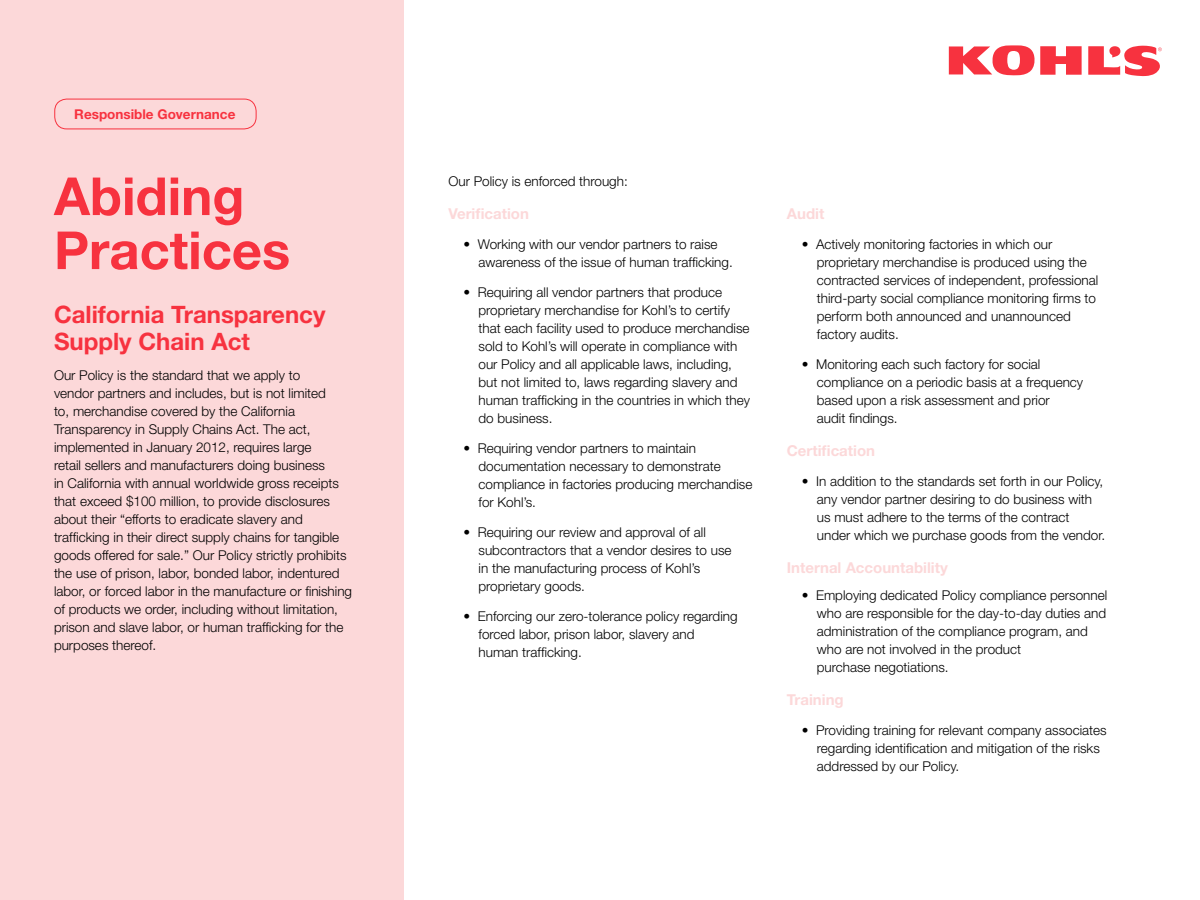
<style>
.page{position:relative;width:1200px;height:900px;background:#fff}
.page>*{position:absolute;margin:0;border:0;box-sizing:border-box;transform-origin:0 0}
.t1{font:700 52.5px/54px "Helvetica Neue";color:#f7323f}
.t2{font:700 24px/27px "Helvetica Neue";color:#f7323f}
.t3{font:700 15px "Helvetica Neue";color:#fcd8d9}
.t4{font:300 13.5px/18px "Helvetica Neue";color:#000}
.t5{font:700 13.5px "Helvetica Neue";color:#f7323f}
</style>
<div class="page">
<div style="left:0;top:0;width:404px;height:900px;background:#fcd8d9"></div>
<div style="left:54px;top:99px;width:202px;height:30px;border:1px solid #f7323f;border-radius:12px"></div>
<svg style="left:949px;top:45px;width:213px;height:31px"></svg>
<p class="t5" style="left:74px;top:106px;width:163px">Responsible Governance</p>
<h1 class="t1" style="left:54px;top:168px;width:238px">Abiding<br>Practices</h1>
<h2 class="t2" style="left:54px;top:300px;width:273px">California Transparency<br>Supply Chain Act</h2>
<p class="t4" style="left:54px;top:366px;width:300px">Our Policy is the standard that we apply to<br>vendor partners and includes, but is not limited<br>to, merchandise covered by the California Transparency in Supply Chains Act. The act, implemented in January 2012, requires large<br>retail sellers and manufacturers doing business<br>in California with annual worldwide gross receipts that exceed $100 million, to provide disclosures about their “efforts to eradicate slavery and trafficking in their direct supply chains for tangible goods offered for sale.” Our Policy strictly prohibits the use of prison, labor, bonded labor, indentured labor, or forced labor in the manufacture or finishing of products we order, including without limitation, prison and slave labor, or human trafficking for the purposes thereof.</p>
<p class="t4" style="left:448px;top:172px;width:181px">Our Policy is enforced through:</p>
<p class="t3" style="left:448px;top:204px;width:82px">Verification</p>
<p class="t4" style="left:479px;top:235px;width:256px;text-indent:-15px">• Working with our vendor partners to raise awareness of the issue of human trafficking.</p>
<p class="t4" style="left:479px;top:283px;width:273px;text-indent:-15px">• Requiring all vendor partners that produce proprietary merchandise for Kohl’s to certify that each facility used to produce merchandise sold to Kohl’s will operate in compliance with our Policy and all applicable laws, including, but not limited to, laws regarding slavery and human trafficking in the countries in which they do business.</p>
<p class="t4" style="left:479px;top:439px;width:275px;text-indent:-15px">• Requiring vendor partners to maintain documentation necessary to demonstrate compliance in factories producing merchandise for Kohl’s.</p>
<p class="t4" style="left:479px;top:523px;width:255px;text-indent:-15px">• Requiring our review and approval of all subcontractors that a vendor desires to use in the manufacturing process of Kohl’s proprietary goods.</p>
<p class="t4" style="left:479px;top:607px;width:261px;text-indent:-15px">• Enforcing our zero-tolerance policy regarding forced labor, prison labor, slavery and human trafficking.</p>
<p class="t3" style="left:787px;top:204px;width:39px">Audit</p>
<p class="t4" style="left:817px;top:235px;width:283px;text-indent:-15px">• Actively monitoring factories in which our proprietary merchandise is produced using the contracted services of independent, professional third-party social compliance monitoring firms to perform both announced and unannounced factory audits.</p>
<p class="t4" style="left:817px;top:355px;width:268px;text-indent:-15px">• Monitoring each such factory for social compliance on a periodic basis at a frequency based upon a risk assessment and prior<br>audit findings.</p>
<p class="t3" style="left:787px;top:441px;width:90px">Certification</p>
<p class="t4" style="left:817px;top:472px;width:290px;text-indent:-15px">• In addition to the standards set forth in our Policy, any vendor partner desiring to do business with us must adhere to the terms of the contract under which we purchase goods from the vendor.</p>
<p class="t3" style="left:787px;top:558px;width:163px">Internal Accountability</p>
<p class="t4" style="left:817px;top:586px;width:292px;text-indent:-15px">• Employing dedicated Policy compliance personnel who are responsible for the day-to-day duties and administration of the compliance program, and who are not involved in the product<br>purchase negotiations.</p>
<p class="t3" style="left:787px;top:690px;width:58px">Training</p>
<p class="t4" style="left:817px;top:721px;width:291px;text-indent:-15px">• Providing training for relevant company associates regarding identification and mitigation of the risks addressed by our Policy.</p>
</div>
